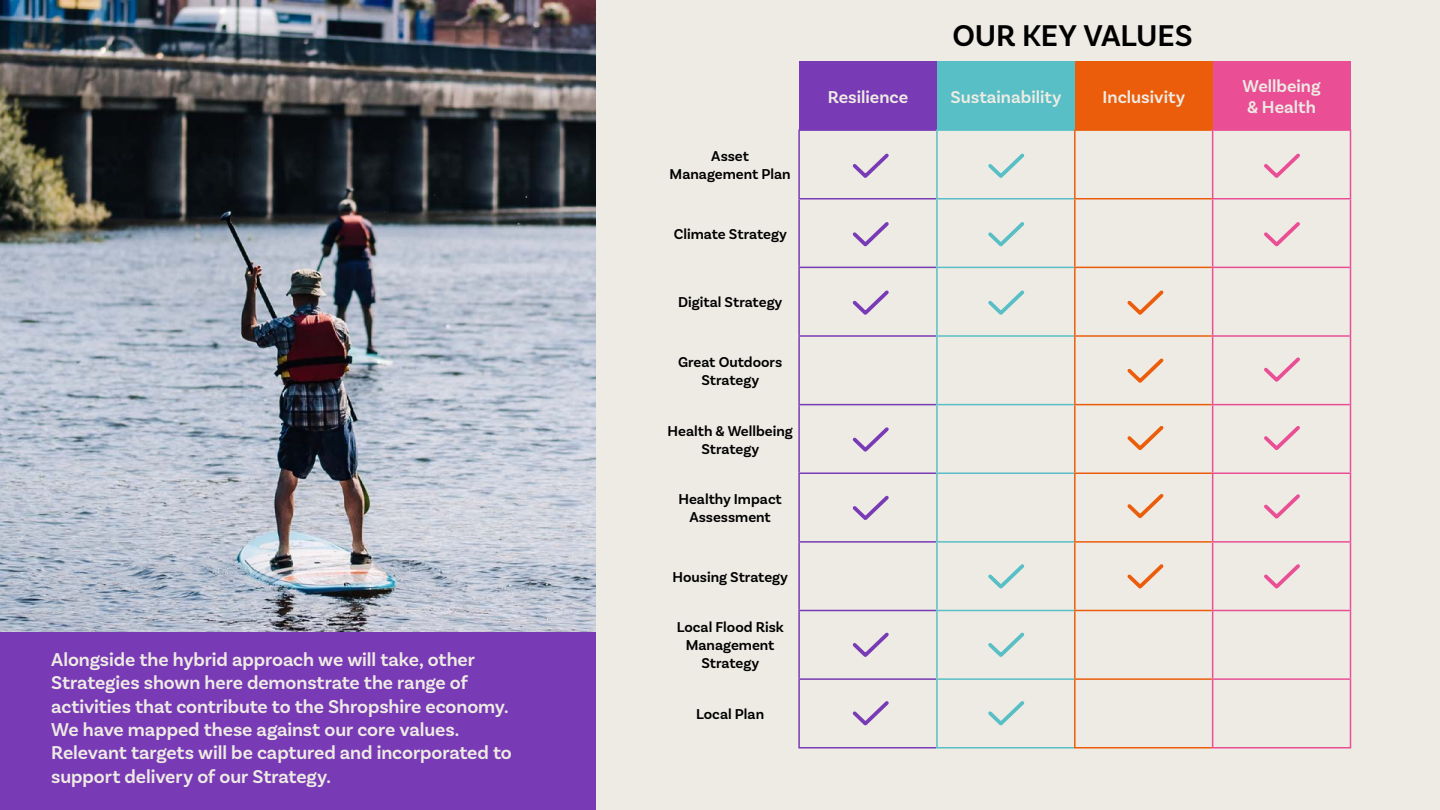
<style>
.page{position:relative;width:1440px;height:810px;background:#eeebe4}
.page>*{position:absolute;margin:0;border:0;box-sizing:border-box;transform-origin:0 0}
.t1{font:600 31.5px "Basic Sans";letter-spacing:-.005em;color:#000}
.t2{font:600 19.5px/23.4px "Basic Sans";letter-spacing:-.005em;color:#eeebe4}
.t3{font:600 18px/21.6px "Basic Sans";color:#eeebe4}
.t4{font:600 15px/18px "Basic Sans";color:#000;text-align:center}
</style>
<div class="page">
<div style="left:799px;top:62px;width:138px;height:68px;background:#783ab5"></div>
<div style="left:937px;top:62px;width:138px;height:68px;background:#57bfc5"></div>
<div style="left:1075px;top:62px;width:138px;height:68px;background:#eb5d0b"></div>
<div style="left:1213px;top:62px;width:138px;height:68px;background:#ea4f96"></div>
<hr style="left:798px;top:129px;width:138px;height:2px;background:#783ab5">
<hr style="left:798px;top:131px;width:2px;height:67px;background:#783ab5">
<hr style="left:798px;top:198px;width:138px;height:2px;background:#783ab5">
<hr style="left:798px;top:200px;width:2px;height:67px;background:#783ab5">
<hr style="left:798px;top:267px;width:138px;height:1px;background:#783ab5">
<hr style="left:798px;top:268px;width:2px;height:67px;background:#783ab5">
<hr style="left:798px;top:335px;width:138px;height:2px;background:#783ab5">
<hr style="left:798px;top:337px;width:2px;height:67px;background:#783ab5">
<hr style="left:798px;top:404px;width:138px;height:1px;background:#783ab5">
<hr style="left:798px;top:405px;width:2px;height:67px;background:#783ab5">
<hr style="left:798px;top:472px;width:138px;height:2px;background:#783ab5">
<hr style="left:798px;top:474px;width:2px;height:67px;background:#783ab5">
<hr style="left:798px;top:541px;width:138px;height:2px;background:#783ab5">
<hr style="left:798px;top:543px;width:2px;height:67px;background:#783ab5">
<hr style="left:798px;top:610px;width:138px;height:1px;background:#783ab5">
<hr style="left:798px;top:611px;width:2px;height:67px;background:#783ab5">
<hr style="left:798px;top:678px;width:138px;height:2px;background:#783ab5">
<hr style="left:798px;top:680px;width:2px;height:67px;background:#783ab5">
<hr style="left:798px;top:747px;width:138px;height:1px;background:#783ab5">
<hr style="left:936px;top:129px;width:138px;height:2px;background:#57bfc5">
<hr style="left:936px;top:131px;width:2px;height:67px;background:#57bfc5">
<hr style="left:936px;top:198px;width:138px;height:2px;background:#57bfc5">
<hr style="left:936px;top:200px;width:2px;height:67px;background:#57bfc5">
<hr style="left:936px;top:267px;width:138px;height:1px;background:#57bfc5">
<hr style="left:936px;top:268px;width:2px;height:67px;background:#57bfc5">
<hr style="left:936px;top:335px;width:138px;height:2px;background:#57bfc5">
<hr style="left:936px;top:337px;width:2px;height:67px;background:#57bfc5">
<hr style="left:936px;top:404px;width:138px;height:1px;background:#57bfc5">
<hr style="left:936px;top:405px;width:2px;height:67px;background:#57bfc5">
<hr style="left:936px;top:472px;width:138px;height:2px;background:#57bfc5">
<hr style="left:936px;top:474px;width:2px;height:67px;background:#57bfc5">
<hr style="left:936px;top:541px;width:138px;height:2px;background:#57bfc5">
<hr style="left:936px;top:543px;width:2px;height:67px;background:#57bfc5">
<hr style="left:936px;top:610px;width:138px;height:1px;background:#57bfc5">
<hr style="left:936px;top:611px;width:2px;height:67px;background:#57bfc5">
<hr style="left:936px;top:678px;width:138px;height:2px;background:#57bfc5">
<hr style="left:936px;top:680px;width:2px;height:67px;background:#57bfc5">
<hr style="left:936px;top:747px;width:138px;height:1px;background:#57bfc5">
<hr style="left:1074px;top:129px;width:138px;height:2px;background:#eb5d0b">
<hr style="left:1074px;top:131px;width:2px;height:67px;background:#eb5d0b">
<hr style="left:1074px;top:198px;width:138px;height:2px;background:#eb5d0b">
<hr style="left:1074px;top:200px;width:2px;height:67px;background:#eb5d0b">
<hr style="left:1074px;top:267px;width:138px;height:1px;background:#eb5d0b">
<hr style="left:1074px;top:268px;width:2px;height:67px;background:#eb5d0b">
<hr style="left:1074px;top:335px;width:138px;height:2px;background:#eb5d0b">
<hr style="left:1074px;top:337px;width:2px;height:67px;background:#eb5d0b">
<hr style="left:1074px;top:404px;width:138px;height:1px;background:#eb5d0b">
<hr style="left:1074px;top:405px;width:2px;height:67px;background:#eb5d0b">
<hr style="left:1074px;top:472px;width:138px;height:2px;background:#eb5d0b">
<hr style="left:1074px;top:474px;width:2px;height:67px;background:#eb5d0b">
<hr style="left:1074px;top:541px;width:138px;height:2px;background:#eb5d0b">
<hr style="left:1074px;top:543px;width:2px;height:67px;background:#eb5d0b">
<hr style="left:1074px;top:610px;width:138px;height:1px;background:#eb5d0b">
<hr style="left:1074px;top:611px;width:2px;height:67px;background:#eb5d0b">
<hr style="left:1074px;top:678px;width:138px;height:2px;background:#eb5d0b">
<hr style="left:1074px;top:680px;width:2px;height:67px;background:#eb5d0b">
<hr style="left:1074px;top:747px;width:138px;height:1px;background:#eb5d0b">
<hr style="left:1212px;top:129px;width:139px;height:2px;background:#ea4f96">
<hr style="left:1212px;top:131px;width:1px;height:67px;background:#ea4f96">
<hr style="left:1350px;top:131px;width:1px;height:67px;background:#ea4f96">
<hr style="left:1212px;top:198px;width:139px;height:2px;background:#ea4f96">
<hr style="left:1212px;top:200px;width:1px;height:67px;background:#ea4f96">
<hr style="left:1350px;top:200px;width:1px;height:67px;background:#ea4f96">
<hr style="left:1212px;top:267px;width:139px;height:1px;background:#ea4f96">
<hr style="left:1212px;top:268px;width:1px;height:67px;background:#ea4f96">
<hr style="left:1350px;top:268px;width:1px;height:67px;background:#ea4f96">
<hr style="left:1212px;top:335px;width:139px;height:2px;background:#ea4f96">
<hr style="left:1212px;top:337px;width:1px;height:67px;background:#ea4f96">
<hr style="left:1350px;top:337px;width:1px;height:67px;background:#ea4f96">
<hr style="left:1212px;top:404px;width:139px;height:1px;background:#ea4f96">
<hr style="left:1212px;top:405px;width:1px;height:67px;background:#ea4f96">
<hr style="left:1350px;top:405px;width:1px;height:67px;background:#ea4f96">
<hr style="left:1212px;top:472px;width:139px;height:2px;background:#ea4f96">
<hr style="left:1212px;top:474px;width:1px;height:67px;background:#ea4f96">
<hr style="left:1350px;top:474px;width:1px;height:67px;background:#ea4f96">
<hr style="left:1212px;top:541px;width:139px;height:2px;background:#ea4f96">
<hr style="left:1212px;top:543px;width:1px;height:67px;background:#ea4f96">
<hr style="left:1350px;top:543px;width:1px;height:67px;background:#ea4f96">
<hr style="left:1212px;top:610px;width:139px;height:1px;background:#ea4f96">
<hr style="left:1212px;top:611px;width:1px;height:67px;background:#ea4f96">
<hr style="left:1350px;top:611px;width:1px;height:67px;background:#ea4f96">
<hr style="left:1212px;top:678px;width:139px;height:2px;background:#ea4f96">
<hr style="left:1212px;top:680px;width:1px;height:67px;background:#ea4f96">
<hr style="left:1350px;top:680px;width:1px;height:67px;background:#ea4f96">
<hr style="left:1212px;top:747px;width:139px;height:1px;background:#ea4f96">
<svg style="left:852px;top:153px;width:37px;height:25px"></svg>
<svg style="left:1264px;top:153px;width:36px;height:25px"></svg>
<svg style="left:988px;top:153px;width:37px;height:25px"></svg>
<svg style="left:988px;top:564px;width:37px;height:25px"></svg>
<svg style="left:852px;top:222px;width:37px;height:25px"></svg>
<svg style="left:1264px;top:222px;width:36px;height:25px"></svg>
<svg style="left:988px;top:222px;width:37px;height:25px"></svg>
<svg style="left:988px;top:632px;width:37px;height:25px"></svg>
<svg style="left:852px;top:427px;width:37px;height:25px"></svg>
<svg style="left:852px;top:632px;width:37px;height:25px"></svg>
<svg style="left:852px;top:290px;width:37px;height:25px"></svg>
<svg style="left:1264px;top:357px;width:36px;height:25px"></svg>
<svg style="left:1264px;top:426px;width:36px;height:25px"></svg>
<svg style="left:1264px;top:494px;width:36px;height:25px"></svg>
<svg style="left:1264px;top:564px;width:36px;height:25px"></svg>
<svg style="left:988px;top:290px;width:37px;height:25px"></svg>
<svg style="left:1127px;top:290px;width:37px;height:25px"></svg>
<svg style="left:1127px;top:426px;width:37px;height:25px"></svg>
<svg style="left:1127px;top:358px;width:37px;height:25px"></svg>
<svg style="left:1127px;top:494px;width:37px;height:25px"></svg>
<svg style="left:1127px;top:564px;width:37px;height:25px"></svg>
<svg style="left:988px;top:701px;width:37px;height:25px"></svg>
<svg style="left:852px;top:495px;width:37px;height:25px"></svg>
<svg style="left:852px;top:701px;width:37px;height:25px"></svg>
<div style="left:0;top:632px;width:595px;height:178px;background:#783ab5"></div>
<img style="left:0;top:0;width:595px;height:632px">
<p class="t2" style="left:51px;top:648px;width:462px">Alongside the hybrid approach we will take, other Strategies shown here demonstrate the range of activities that contribute to the Shropshire economy.<br>We have mapped these against our core values.<br>Relevant targets will be captured and incorporated to support delivery of our Strategy.</p>
<p class="t4" style="left:670px;top:147px;width:123px">Asset<br>Management Plan</p>
<p class="t4" style="left:674px;top:225px;width:115px">Climate Strategy</p>
<p class="t4" style="left:678px;top:293px;width:106px">Digital Strategy</p>
<p class="t4" style="left:678px;top:353px;width:106px">Great Outdoors<br>Strategy</p>
<p class="t4" style="left:668px;top:422px;width:127px">Health &amp; Wellbeing<br>Strategy</p>
<p class="t4" style="left:678px;top:490px;width:105px">Healthy Impact<br>Assessment</p>
<p class="t4" style="left:672px;top:568px;width:117px">Housing Strategy</p>
<p class="t4" style="left:677px;top:619px;width:109px">Local Flood Risk<br>Management<br>Strategy</p>
<p class="t4" style="left:696px;top:705px;width:69px">Local Plan</p>
<h1 class="t1" style="left:952px;top:17px;width:242px">OUR KEY VALUES</h1>
<p class="t3" style="left:828px;top:86px;width:82px">Resilience</p>
<p class="t3" style="left:951px;top:86px;width:112px">Sustainability</p>
<p class="t3" style="left:1103px;top:86px;width:84px">Inclusivity</p>
<p class="t3" style="left:1242px;top:75px;width:80px">Wellbeing &amp; Health</p>
</div>
